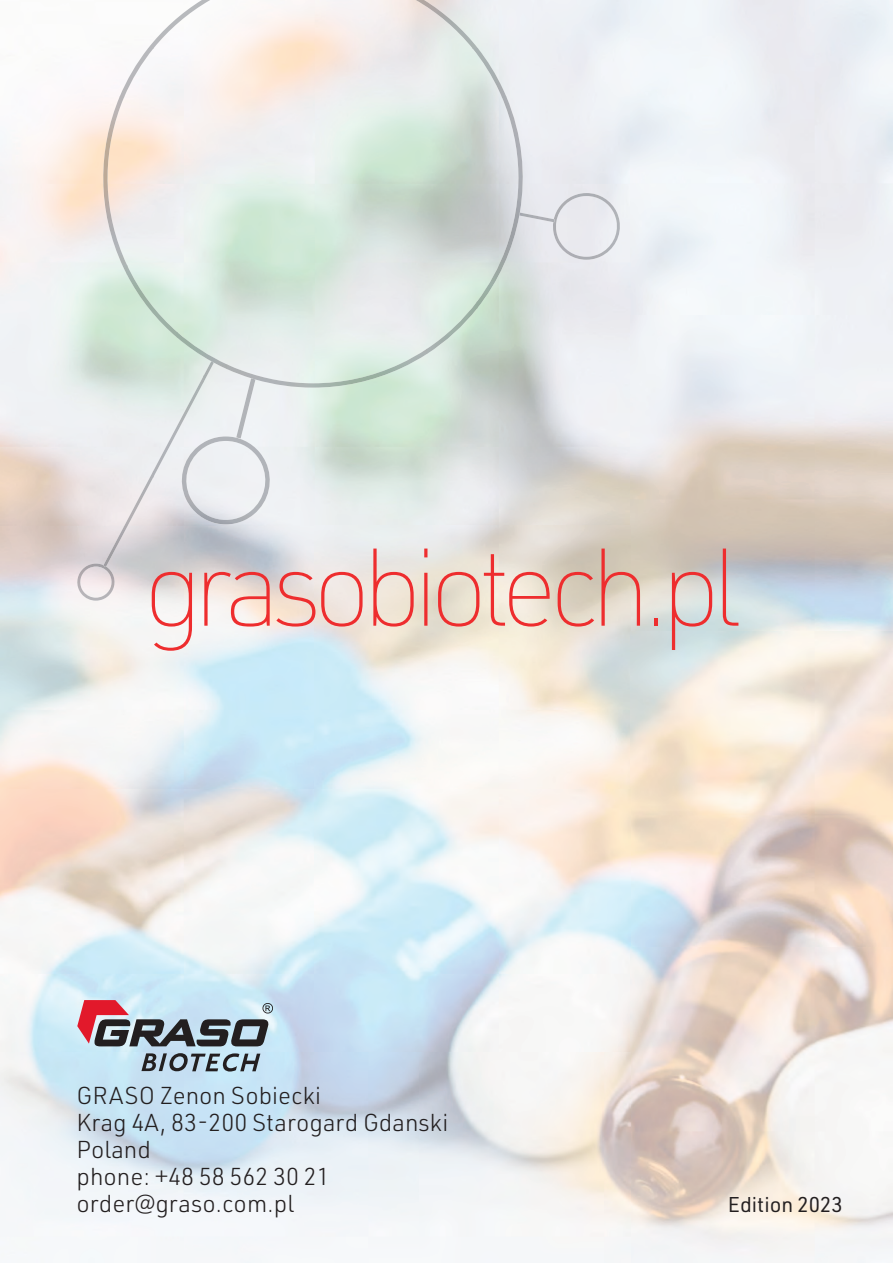
<style>
.page{position:relative;width:893px;height:1263px;background:#fff}
.page>*{position:absolute;margin:0;border:0;box-sizing:border-box;transform-origin:0 0}
.t1{font:100 108px "URWDIN";letter-spacing:-.09em;color:#ee2d2e}
.t2{font:300 24px/27px "URWDIN";color:#231f20}
.t3{font:21px "URWDIN";color:#231f20}
</style>
<div class="page">
<svg style="left:141px;top:1053px;width:119px;height:18px;background:#85949f"></svg>
<svg style="left:77px;top:1000px;width:196px;height:46px;background:#97909b"></svg>
<img style="left:178px;top:436px;width:96px;height:88px">
<img style="left:553px;top:193px;width:69px;height:67px">
<img style="left:76px;top:563px;width:40px;height:38px">
<img style="left:236px;top:388px;width:19px;height:50px">
<img style="left:526px;top:213px;width:29px;height:9px">
<img style="left:203px;top:369px;width:11px;height:14px">
<img style="left:153px;top:375px;width:51px;height:103px">
<img style="left:103px;top:470px;width:50px;height:97px">
<img style="left:148px;top:0;width:62px;height:49px">
<img style="left:416px;top:0;width:62px;height:49px">
<img style="left:119px;top:48px;width:35px;height:49px">
<img style="left:472px;top:48px;width:35px;height:49px">
<img style="left:97px;top:97px;width:30px;height:178px">
<img style="left:477px;top:97px;width:49px;height:212px">
<img style="left:127px;top:264px;width:50px;height:74px">
<img style="left:177px;top:332px;width:50px;height:37px">
<img style="left:427px;top:301px;width:50px;height:53px">
<img style="left:227px;top:349px;width:200px;height:39px">
<h1 class="t1" style="left:142px;top:518px;width:600px">grasobiotech.pl</h1>
<p class="t2" style="left:77px;top:1081px;width:373px">GRASO Zenon Sobiecki<br>Krag 4A, 83-200 Starogard Gdanski<br>Poland<br>phone: +48 58 562 30 21 order@graso.com.pl</p>
<p class="t3" style="left:728px;top:1190px;width:116px">Edition 2023</p>
</div>
